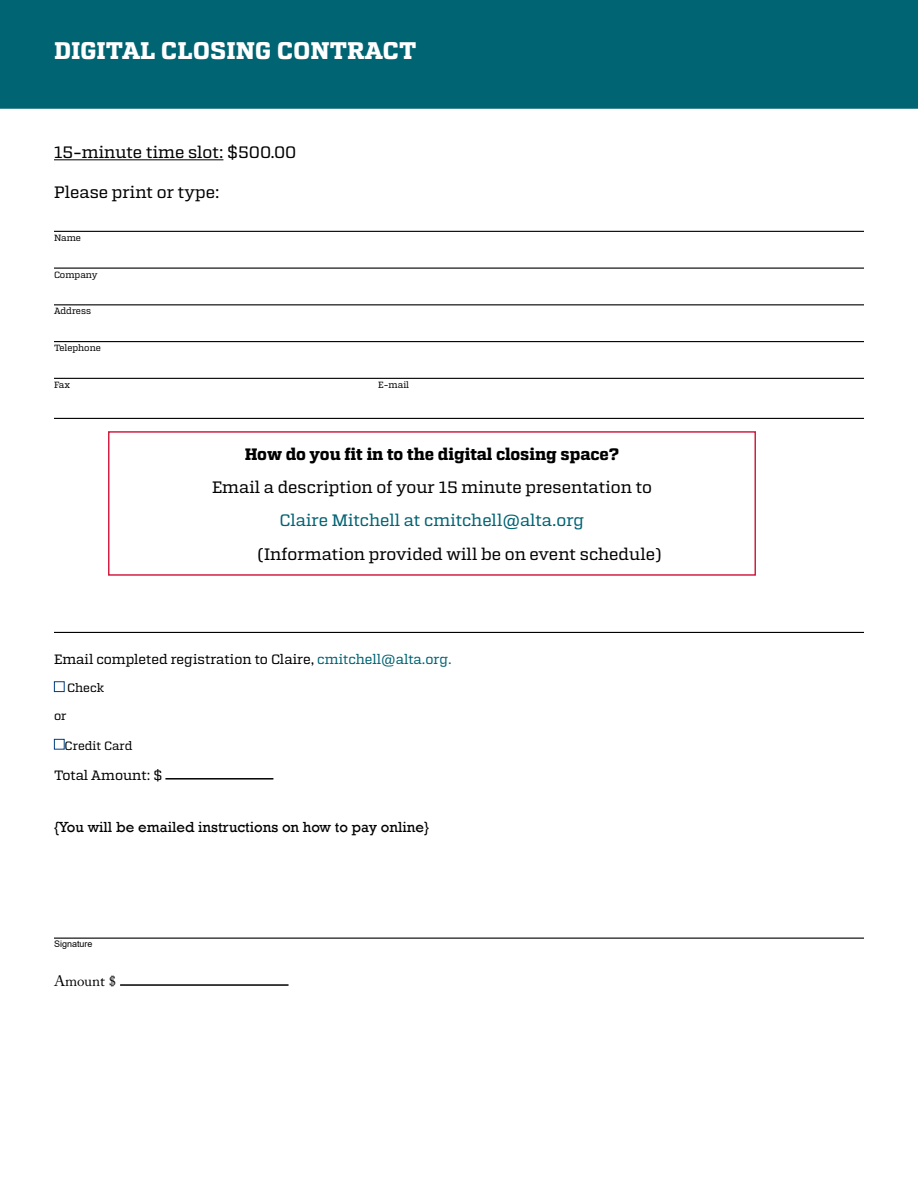
<style>
.page{position:relative;width:918px;height:1188px;background:#fff}
.page>*{position:absolute;margin:0;border:0;box-sizing:border-box;transform-origin:0 0}
.t1{font:700 24px "Atletico";color:#fff}
.t2{font:16.5px "Atletico";color:#000}
.t3{font:700 16.5px "Atletico";color:#000}
.t4{font:16.5px "Atletico";color:#006272}
.t5{font:15px "Rockwell";color:#000}
.t6{font:15px "Adobe Caslon Pro";color:#000}
.t7{font:13.5px "Atletico";color:#000}
.t8{font:12px "Atletico";color:#000}
.t9{font:9px "Atletico";color:#000}
.t10{font:9px "Arial";color:#000}
.s1{color:#006272}
</style>
<div class="page">
<div style="left:0;top:0;width:918px;height:109px;background:#006472"></div>
<hr style="left:54px;top:159px;width:169px;height:1px;background:#000">
<hr style="left:54px;top:231px;width:810px;height:1px;background:#000">
<hr style="left:54px;top:268px;width:810px;height:1px;background:#000">
<hr style="left:54px;top:304px;width:810px;height:1px;background:#000">
<hr style="left:54px;top:341px;width:810px;height:1px;background:#000">
<hr style="left:54px;top:378px;width:810px;height:1px;background:#000">
<hr style="left:54px;top:418px;width:810px;height:1px;background:#000">
<hr style="left:54px;top:632px;width:810px;height:1px;background:#000">
<hr style="left:54px;top:938px;width:810px;height:1px;background:#000">
<div style="left:108px;top:431px;width:648px;height:145px;border:2px solid #d21f44"></div>
<div style="left:54px;top:681px;width:11px;height:11px;border:1px solid #003e7e"></div>
<div style="left:54px;top:739px;width:11px;height:11px;border:1px solid #003e7e"></div>
<hr style="left:165px;top:778px;width:108px;height:2px;background:#000">
<hr style="left:120px;top:984px;width:169px;height:2px;background:#000">
<h1 class="t1" style="left:54px;top:35px;width:364px">DIGITAL CLOSING CONTRACT</h1>
<p class="t2" style="left:54px;top:143px;width:244px">15-minute time slot: $500.00</p>
<p class="t2" style="left:54px;top:182px;width:167px">Please print or type:</p>
<p class="t9" style="left:54px;top:232px;width:29px">Name</p>
<p class="t9" style="left:54px;top:269px;width:45px">Company</p>
<p class="t9" style="left:54px;top:306px;width:39px">Address</p>
<p class="t9" style="left:54px;top:343px;width:48px">Telephone</p>
<p class="t9" style="left:54px;top:379px;width:18px">Fax</p>
<p class="t9" style="left:378px;top:379px;width:33px">E-mail</p>
<p class="t3" style="left:245px;top:444px;width:376px">How do you fit in to the digital closing space?</p>
<p class="t2" style="left:212px;top:477px;width:441px">Email a description of your 15 minute presentation to</p>
<p class="t4" style="left:280px;top:511px;width:306px">Claire Mitchell at cmitchell@alta.org</p>
<p class="t2" style="left:257px;top:544px;width:407px">(Information provided will be on event schedule)</p>
<p class="t7" style="left:54px;top:651px;width:399px">Email completed registration to Claire, <span class="s1">cmitchell@alta.org.</span></p>
<p class="t8" style="left:67px;top:681px;width:39px">Check</p>
<p class="t8" style="left:54px;top:708px;width:14px">or</p>
<p class="t8" style="left:65px;top:738px;width:69px">Credit Card</p>
<p class="t7" style="left:54px;top:767px;width:110px">Total Amount: $</p>
<p class="t5" style="left:54px;top:818px;width:377px">{You will be emailed instructions on how to pay online}</p>
<p class="t10" style="left:54px;top:937px;width:40px">Signature</p>
<p class="t6" style="left:54px;top:972px;width:64px">Amount $</p>
</div>
